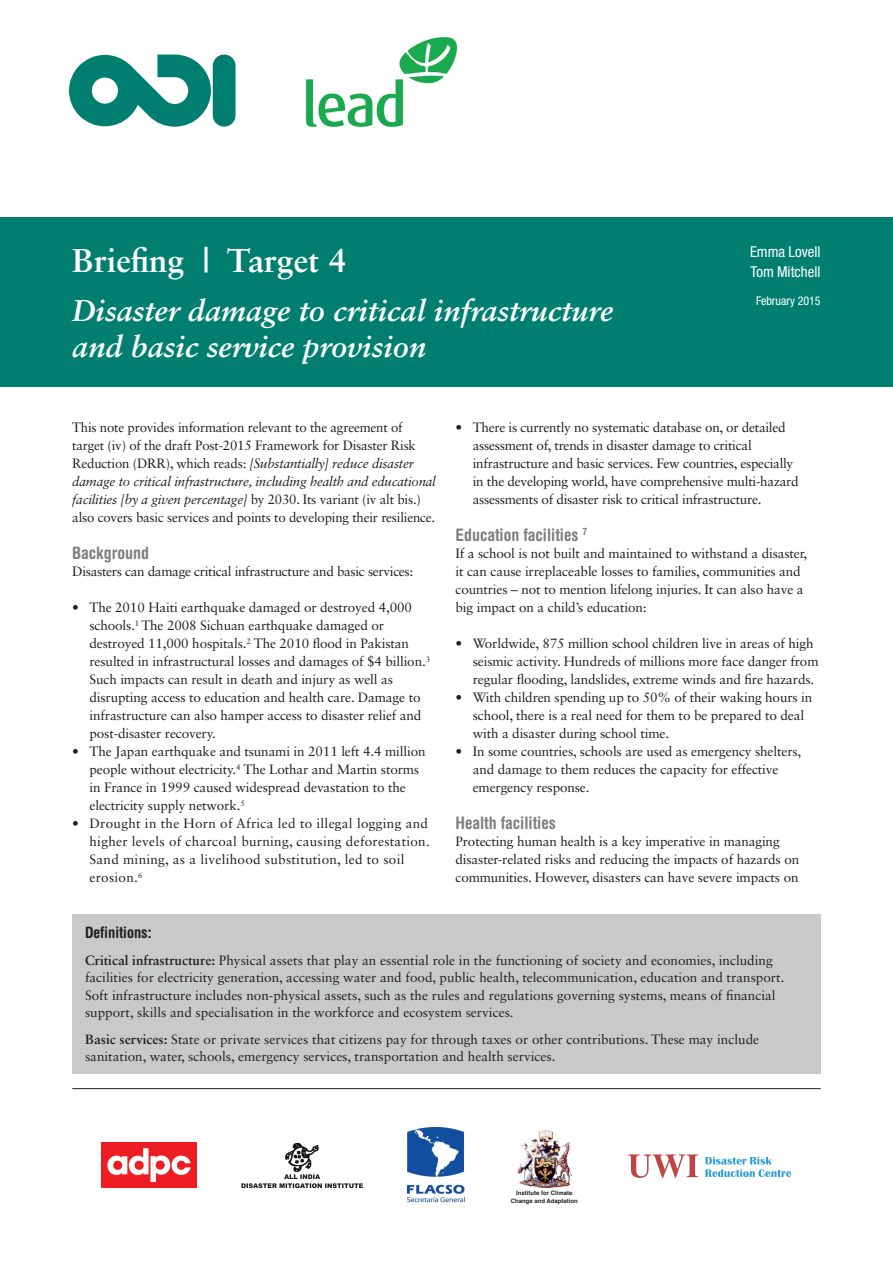
<style>
.page{position:relative;width:893px;height:1263px;background:#fff}
.page>*{position:absolute;margin:0;border:0;box-sizing:border-box;transform-origin:0 0}
.MINISTERIAL_BRIEF{font:700 33px "Sabon LT Std";color:#fff}
.t1{font:italic 700 30px "Sabon LT Std";color:#fff}
.Heading_2{font:700 condensed 17.25px "Helvetica Rounded LT Std";color:#7e8083}
.Box_title{font:700 condensed 15.75px "Helvetica Rounded LT Std";color:#231f20}
.AUTHORS{font:condensed 15px "Helvetica Neue LT Std";color:#fff}
.Box_text_first_parag{font:13.5px/18px "Sabon LT Std";letter-spacing:-.01em;color:#231f20}
.Body_first_paragraph{font:13.5px/18px "Sabon LT Std";letter-spacing:-.01em;color:#231f20}
.Box_text_first_parag-2{font:13.5px/18px "Sabon LT Std";letter-spacing:.02em;color:#231f20}
.DATE{font:condensed 12px "Helvetica Neue LT Std";color:#fff}
.t2{font:700 6px/7.2px "Helvetica";color:#231f20;text-align:center}
.s1{font-style:italic}
.s2{font-weight:700}
</style>
<div class="page">
<div style="left:0;top:217px;width:893px;height:169px;background:#007f71"></div>
<div style="left:72px;top:914px;width:749px;height:159px;background:#c8c9cb"></div>
<hr style="left:72px;top:1088px;width:749px;height:1px;background:#231f20">
<img style="left:102px;top:1142px;width:94px;height:45px">
<img style="left:241px;top:1142px;width:121px;height:45px">
<img style="left:407px;top:1127px;width:58px;height:75px">
<svg style="left:705px;top:1157px;width:86px;height:20px"></svg>
<svg style="left:628px;top:1154px;width:70px;height:24px"></svg>
<img style="left:517px;top:1129px;width:55px;height:58px">
<img style="left:305px;top:37px;width:153px;height:90px">
<svg style="left:69px;top:55px;width:142px;height:72px"></svg>
<div style="left:213px;top:55px;width:23px;height:72px;background:#007f71;border-radius:11px"></div>
<p class="MINISTERIAL_BRIEF" style="left:72px;top:240px;width:276px">Briefing | Target 4</p>
<p class="t1" style="left:72px;top:292px;width:543px">Disaster damage to critical infrastructure</p>
<p class="t1" style="left:72px;top:328px;width:355px">and basic service provision</p>
<p class="AUTHORS" style="left:750px;top:243px;width:72px">Emma Lovell</p>
<p class="AUTHORS" style="left:750px;top:263px;width:72px">Tom Mitchell</p>
<p class="DATE" style="left:756px;top:294px;width:66px">February 2015</p>
<p class="Body_first_paragraph" style="left:72px;top:418px;width:365px">This note provides information relevant to the agreement of target (iv) of the draft Post-2015 Framework for Disaster Risk Reduction (DRR), which reads: <span class="s1">[Substantially] reduce disaster damage to critical infrastructure, including health and educational facilities [by a given percentage]</span> by 2030. Its variant (iv alt bis.) also covers basic services and points to developing their resilience.</p>
<p class="Heading_2" style="left:72px;top:542px;width:78px">Background</p>
<p class="Body_first_paragraph" style="left:72px;top:562px;width:342px">Disasters can damage critical infrastructure and basic services:</p>
<p class="Box_text_first_parag" style="left:90px;top:598px;width:342px;text-indent:-17px"><span class="s2">•</span> The 2010 Haiti earthquake damaged or destroyed 4,000 schools.<sup>1</sup> The 2008 Sichuan earthquake damaged or destroyed 11,000 hospitals.<sup>2</sup> The 2010 flood in Pakistan resulted in infrastructural losses and damages of $4 billion.<sup>3<br></sup>Such impacts can result in death and injury as well as disrupting access to education and health care. Damage to infrastructure can also hamper access to disaster relief and post-disaster recovery.</p>
<p class="Box_text_first_parag" style="left:90px;top:742px;width:338px;text-indent:-17px"><span class="s2">•</span> The Japan earthquake and tsunami in 2011 left 4.4 million people without electricity.<sup>4</sup> The Lothar and Martin storms in France in 1999 caused widespread devastation to the electricity supply network.<sup>5</sup></p>
<p class="Box_text_first_parag-2" style="left:90px;top:814px;width:342px;text-indent:-17px"><span class="s2">•</span> Drought in the Horn of Africa led to illegal logging and higher levels of charcoal burning, causing deforestation.<br>Sand mining, as a livelihood substitution, led to soil erosion.<sup>6</sup></p>
<p class="Box_text_first_parag" style="left:473px;top:418px;width:327px;text-indent:-17px"><span class="s2">•</span> There is currently no systematic database on, or detailed assessment of, trends in disaster damage to critical infrastructure and basic services. Few countries, especially in the developing world, have comprehensive multi-hazard assessments of disaster risk to critical infrastructure.</p>
<p class="Heading_2" style="left:455px;top:524px;width:133px">Education facilities <sup>7</sup></p>
<p class="Body_first_paragraph" style="left:455px;top:544px;width:353px">If a school is not built and maintained to withstand a disaster, it can cause irreplaceable losses to families, communities and countries – not to mention lifelong injuries. It can also have a big impact on a child’s education:</p>
<p class="Box_text_first_parag" style="left:473px;top:634px;width:347px;text-indent:-17px"><span class="s2">•</span> Worldwide, 875 million school children live in areas of high seismic activity. Hundreds of millions more face danger from regular flooding, landslides, extreme winds and fire hazards.</p>
<p class="Box_text_first_parag" style="left:473px;top:688px;width:341px;text-indent:-17px"><span class="s2">•</span> With children spending up to 50% of their waking hours in school, there is a real need for them to be prepared to deal with a disaster during school time.</p>
<p class="Box_text_first_parag" style="left:473px;top:742px;width:330px;text-indent:-17px"><span class="s2">•</span> In some countries, schools are used as emergency shelters, and damage to them reduces the capacity for effective emergency response.</p>
<p class="Heading_2" style="left:455px;top:812px;width:102px">Health facilities</p>
<p class="Body_first_paragraph" style="left:455px;top:832px;width:345px">Protecting human health is a key imperative in managing disaster-related risks and reducing the impacts of hazards on communities. However, disasters can have severe impacts on</p>
<p class="Box_title" style="left:85px;top:923px;width:68px">Definitions:</p>
<p class="Box_text_first_parag" style="left:85px;top:952px;width:701px;line-height:17.2px"><span class="s2">Critical infrastructure:</span> Physical assets that play an essential role in the functioning of society and economies, including facilities for electricity generation, accessing water and food, public health, telecommunication, education and transport.<br>Soft infrastructure includes non-physical assets, such as the rules and regulations governing systems, means of financial support, skills and specialisation in the workforce and ecosystem services.</p>
<p class="Box_text_first_parag" style="left:85px;top:1030px;width:676px;line-height:17.2px"><span class="s2">Basic services:</span> State or private services that citizens pay for through taxes or other contributions. These may include sanitation, water, schools, emergency services, transportation and health services.</p>
<p class="t2" style="left:511px;top:1190px;width:68px">Institute for Climate<br>Change and Adaptation</p>
</div>
